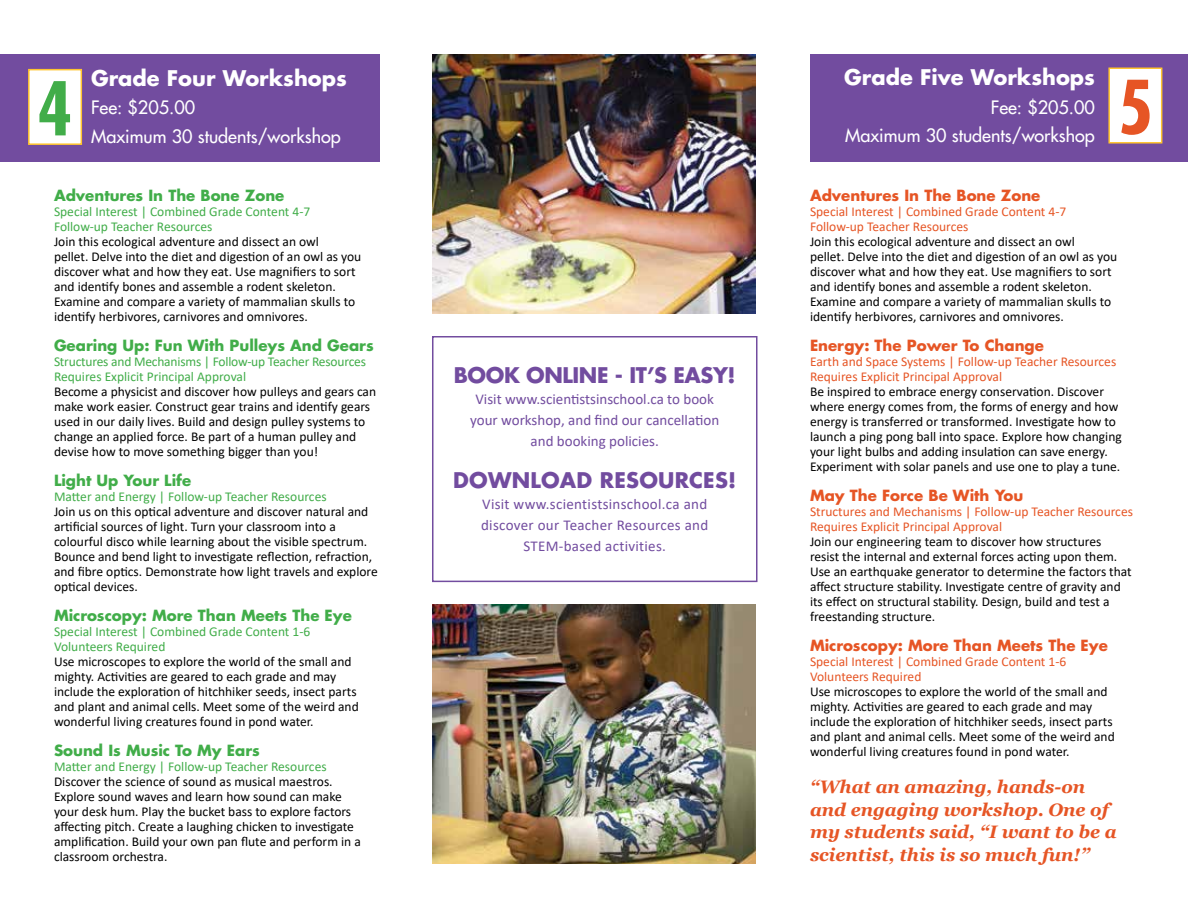
<style>
.page{position:relative;width:1188px;height:918px;background:#fff}
.page>*{position:absolute;margin:0;border:0;box-sizing:border-box;transform-origin:0 0}
.t1{font:700 condensed 72px "Futura";color:#41ad49}
.t2{font:700 condensed 72px "Futura";color:#e65525}
.t3{font:700 21px "Futura";color:#fff}
.t4{font:700 21px "Futura";letter-spacing:-.02em;color:#724c9f}
.t5{font:700 21px "Futura";letter-spacing:.01em;color:#724c9f}
.t6{font:italic 700 18px/22.5px "Georgia";color:#e65525}
.t7{font:18px/28.5px "Futura";color:#fff;text-align:right}
.t8{font:15px/21px "Calibri";letter-spacing:.005em;color:#724c9f;text-align:center}
.t9{font:700 15px "Futura";color:#41ad49}
.t10{font:700 15px "Futura";color:#e65525}
.t11{font:13.5px/15px "Calibri";color:#000}
.t12{font:13.5px/15px "Calibri";color:#41ad49}
.t13{font:13.5px/15px "Calibri";color:#e65525}
</style>
<div class="page">
<div style="left:0;top:54px;width:379px;height:108px;background:#724c9f"></div>
<div style="left:29px;top:70px;width:52px;height:74px;background:#fff"></div>
<div style="left:28px;top:69px;width:54px;height:76px;border:2px solid #ffc52f"></div>
<img style="left:432px;top:54px;width:324px;height:259px">
<img style="left:432px;top:605px;width:324px;height:259px">
<div style="left:432px;top:336px;width:326px;height:246px;border:2px solid #724c9f"></div>
<div style="left:810px;top:54px;width:378px;height:108px;background:#724c9f"></div>
<div style="left:1109px;top:68px;width:53px;height:75px;background:#fff"></div>
<div style="left:1108px;top:68px;width:54px;height:76px;border:2px solid #ffc52f"></div>
<h1 class="t1" style="left:37px;top:64px;width:37px">4</h1>
<h2 class="t3" style="left:91px;top:64px;width:257px">Grade Four Workshops</h2>
<h3 class="t7" style="left:91px;top:94px;width:106px">Fee: $205.00</h3>
<h3 class="t7" style="left:91px;top:122px;width:251px">Maximum 30 students/workshop</h3>
<h2 class="t3" style="left:844px;top:64px;width:252px">Grade Five Workshops</h2>
<h3 class="t7" style="left:845px;top:93px;width:251px">Fee: $205.00<br>Maximum 30 students/workshop</h3>
<h1 class="t2" style="left:1118px;top:63px;width:37px">5</h1>
<p class="t9" style="left:54px;top:185px;width:232px">Adventures In The Bone Zone</p>
<p class="t12" style="left:54px;top:204px;width:258px">Special Interest | Combined Grade Content 4-7<br>Follow-up Teacher Resources</p>
<p class="t11" style="left:54px;top:234px;width:309px">Join this ecological adventure and dissect an owl<br>pellet. Delve into the diet and digestion of an owl as you discover what and how they eat. Use magnifiers to sort and identify bones and assemble a rodent skeleton.<br>Examine and compare a variety of mammalian skulls to identify herbivores, carnivores and omnivores.</p>
<p class="t9" style="left:54px;top:335px;width:321px">Gearing Up: Fun With Pulleys And Gears</p>
<p class="t12" style="left:54px;top:354px;width:313px">Structures and Mechanisms | Follow-up Teacher Resources<br>Requires Explicit Principal Approval</p>
<p class="t11" style="left:54px;top:384px;width:324px">Become a physicist and discover how pulleys and gears can make work easier. Construct gear trains and identify gears used in our daily lives. Build and design pulley systems to change an applied force. Be part of a human pulley and devise how to move something bigger than you!</p>
<p class="t9" style="left:54px;top:470px;width:139px">Light Up Your Life</p>
<p class="t12" style="left:54px;top:489px;width:274px">Matter and Energy | Follow-up Teacher Resources</p>
<p class="t11" style="left:54px;top:504px;width:325px">Join us on this optical adventure and discover natural and artificial sources of light. Turn your classroom into a colourful disco while learning about the visible spectrum.<br>Bounce and bend light to investigate reflection, refraction, and fibre optics. Demonstrate how light travels and explore optical devices.</p>
<p class="t9" style="left:54px;top:605px;width:299px">Microscopy: More Than Meets The Eye</p>
<p class="t12" style="left:54px;top:624px;width:258px">Special Interest | Combined Grade Content 1-6<br>Volunteers Required</p>
<p class="t11" style="left:54px;top:654px;width:306px">Use microscopes to explore the world of the small and mighty. Activities are geared to each grade and may include the exploration of hitchhiker seeds, insect parts and plant and animal cells. Meet some of the weird and wonderful living creatures found in pond water.</p>
<p class="t9" style="left:54px;top:740px;width:207px">Sound Is Music To My Ears</p>
<p class="t12" style="left:54px;top:759px;width:274px">Matter and Energy | Follow-up Teacher Resources</p>
<p class="t11" style="left:54px;top:774px;width:308px">Discover the science of sound as musical maestros.<br>Explore sound waves and learn how sound can make your desk hum. Play the bucket bass to explore factors affecting pitch. Create a laughing chicken to investigate amplification. Build your own pan flute and perform in a classroom orchestra.</p>
<h2 class="t4" style="left:454px;top:362px;width:283px">BOOK ONLINE - IT’S EASY!</h2>
<p class="t8" style="left:470px;top:389px;width:251px">Visit www.scientistsinschool.ca to book your workshop, and find our cancellation and booking policies.</p>
<h2 class="t5" style="left:453px;top:467px;width:284px">DOWNLOAD RESOURCES!</h2>
<p class="t8" style="left:481px;top:494px;width:229px">Visit www.scientistsinschool.ca and discover our Teacher Resources and<br>STEM-based activities.</p>
<p class="t10" style="left:810px;top:185px;width:232px">Adventures In The Bone Zone</p>
<p class="t13" style="left:810px;top:204px;width:258px">Special Interest | Combined Grade Content 4-7<br>Follow-up Teacher Resources</p>
<p class="t11" style="left:810px;top:234px;width:309px">Join this ecological adventure and dissect an owl<br>pellet. Delve into the diet and digestion of an owl as you discover what and how they eat. Use magnifiers to sort and identify bones and assemble a rodent skeleton.<br>Examine and compare a variety of mammalian skulls to identify herbivores, carnivores and omnivores.</p>
<p class="t10" style="left:810px;top:335px;width:235px">Energy: The Power To Change</p>
<p class="t13" style="left:810px;top:354px;width:308px">Earth and Space Systems | Follow-up Teacher Resources<br>Requires Explicit Principal Approval</p>
<p class="t11" style="left:810px;top:384px;width:313px">Be inspired to embrace energy conservation. Discover where energy comes from, the forms of energy and how energy is transferred or transformed. Investigate how to launch a ping pong ball into space. Explore how changing your light bulbs and adding insulation can save energy.<br>Experiment with solar panels and use one to play a tune.</p>
<p class="t10" style="left:810px;top:485px;width:215px">May The Force Be With You</p>
<p class="t13" style="left:810px;top:504px;width:325px">Structures and Mechanisms | Follow-up Teacher Resources<br>Requires Explicit Principal Approval</p>
<p class="t11" style="left:810px;top:534px;width:323px">Join our engineering team to discover how structures resist the internal and external forces acting upon them.<br>Use an earthquake generator to determine the factors that affect structure stability. Investigate centre of gravity and its effect on structural stability. Design, build and test a freestanding structure.</p>
<p class="t10" style="left:810px;top:635px;width:299px">Microscopy: More Than Meets The Eye</p>
<p class="t13" style="left:810px;top:654px;width:258px">Special Interest | Combined Grade Content 1-6<br>Volunteers Required</p>
<p class="t11" style="left:810px;top:684px;width:306px">Use microscopes to explore the world of the small and mighty. Activities are geared to each grade and may include the exploration of hitchhiker seeds, insect parts and plant and animal cells. Meet some of the weird and wonderful living creatures found in pond water.</p>
<h3 class="t6" style="left:810px;top:776px;width:308px">“What an amazing, hands-on and engaging workshop. One of my students said, “I want to be a scientist, this is so much fun!”</h3>
</div>
